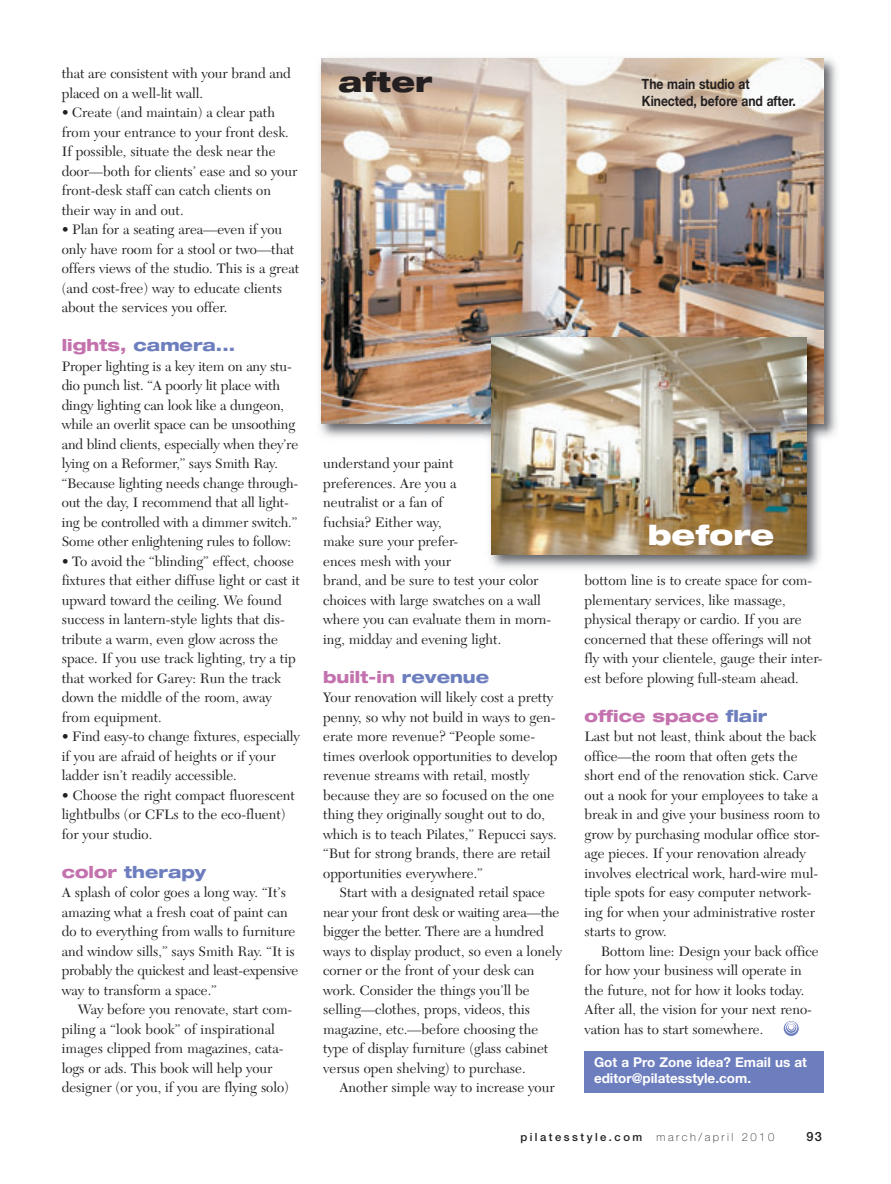
<style>
.page{position:relative;width:891px;height:1184px;background:#fff}
.page>*{position:absolute;margin:0;border:0;box-sizing:border-box;transform-origin:0 0}
.t1{font:900 expanded 27.45px "Helvetica Neue";color:#fff}
.t2{font:900 expanded 27.45px "Helvetica Neue";color:#231f20}
.t3{font:800 expanded 16.5px "Helvetica Neue";color:#c372ae}
.t4{font:800 expanded 16.5px "Helvetica Neue";color:#6d7ebe}
.t5{font:14.25px/19.5px "New Caledonia";color:#231f20}
.t6{font:700 14.25px/16.5px "Helvetica Neue LT";color:#231f20;scale:.85 1}
.t7{font:700 13.5px/16.2px "Helvetica Neue LT";color:#fff}
.t8{font:500 12.75px "Helvetica Neue LT";color:#231f20}
.t9{font:500 11.25px "Helvetica Neue LT";letter-spacing:.22em;color:#231f20}
.t10{font:100 11.25px "Helvetica Neue LT";letter-spacing:.22em;color:#231f20}
.s1{color:#c372ae}
.s2{color:#6d7ebe}
</style>
<div class="page">
<img style="left:320px;top:58px;width:517px;height:380px">
<img style="left:321px;top:59px;width:503px;height:365px">
<img style="left:484px;top:331px;width:342px;height:237px">
<img style="left:492px;top:338px;width:315px;height:216px">
<svg style="left:784px;top:1021px;width:15px;height:15px"></svg>
<svg style="left:785px;top:1021px;width:12px;height:12px"></svg>
<svg style="left:786px;top:1022px;width:10px;height:11px"></svg>
<svg style="left:787px;top:1023px;width:8px;height:8px"></svg>
<svg style="left:789px;top:1024px;width:5px;height:5px"></svg>
<div style="left:584px;top:1051px;width:240px;height:41px;background:#6d7ebe"></div>
<p class="t5" style="left:62px;top:65px;width:231px">that are consistent with your brand and placed on a well-lit wall.</p>
<p class="t5" style="left:62px;top:104px;width:237px">• Create (and maintain) a clear path from your entrance to your front desk.<br>If possible, situate the desk near the door—both for clients’ ease and so your front-desk staff can catch clients on their way in and out.</p>
<p class="t5" style="left:62px;top:221px;width:239px">• Plan for a seating area—even if you only have room for a stool or two—that offers views of the studio. This is a great (and cost-free) way to educate clients about the services you offer.</p>
<p class="t4" style="left:62px;top:339px;width:175px"><span class="s1">lights,</span> camera...</p>
<p class="t5" style="left:62px;top:358px;width:238px">Proper lighting is a key item on any stu&shy;dio punch list. “A poorly lit place with dingy lighting can look like a dungeon, while an overlit space can be unsoothing and blind clients, especially when they’re lying on a Reformer,” says Smith Ray. “Because lighting needs change through&shy;out the day, I recommend that all light&shy;ing be controlled with a dimmer switch.” Some other enlightening rules to follow:</p>
<p class="t5" style="left:62px;top:553px;width:240px">• To avoid the “blinding” effect, choose fixtures that either diffuse light or cast it upward toward the ceiling. We found success in lantern-style lights that dis&shy;tribute a warm, even glow across the space. If you use track lighting, try a tip that worked for Garey: Run the track down the middle of the room, away from equipment.</p>
<p class="t5" style="left:62px;top:728px;width:240px">• Find easy-to change fixtures, especially if you are afraid of heights or if your ladder isn’t readily accessible.</p>
<p class="t5" style="left:62px;top:787px;width:235px">• Choose the right compact fluorescent lightbulbs (or CFLs to the eco-fluent) for your studio.</p>
<p class="t4" style="left:62px;top:866px;width:146px"><span class="s1">color</span> therapy</p>
<p class="t5" style="left:62px;top:884px;width:226px">A splash of color goes a long way. “It’s</p>
<p class="t5" style="left:62px;top:904px;width:228px">amazing what a fresh coat of paint can</p>
<p class="t5" style="left:62px;top:923px;width:235px">do to everything from walls to furniture</p>
<p class="t5" style="left:62px;top:943px;width:235px">and window sills,” says Smith Ray. “It is</p>
<p class="t5" style="left:62px;top:962px;width:238px">probably the quickest and least-expensive</p>
<p class="t5" style="left:62px;top:982px;width:157px">way to transform a space.”</p>
<p class="t5" style="left:78px;top:1001px;width:216px">Way before you renovate, start com-</p>
<p class="t5" style="left:62px;top:1021px;width:215px">piling a “look book” of inspirational</p>
<p class="t5" style="left:62px;top:1040px;width:223px">images clipped from magazines, cata-</p>
<p class="t5" style="left:62px;top:1060px;width:212px">logs or ads. This book will help your</p>
<p class="t5" style="left:62px;top:1079px;width:229px">designer (or you, if you are flying solo)</p>
<p class="t2" style="left:339px;top:72px;width:95px">after</p>
<p class="t6" style="left:642px;top:77px;width:182px">The main studio at<br>Kinected, before and after.</p>
<p class="t5" style="left:323px;top:455px;width:230px">understand your paint<br>preferences. Are you a<br>neutralist or a fan of<br>fuchsia? Either way,<br>make sure your prefer-<br>ences mesh with your<br>brand, and be sure to test your color choices with large swatches on a wall where you can evaluate them in morn&shy;ing, midday and evening light.</p>
<p class="t3" style="left:323px;top:671px;width:167px">built-in <span class="s2">revenue</span></p>
<p class="t5" style="left:323px;top:689px;width:231px">Your renovation will likely cost a pretty</p>
<p class="t5" style="left:323px;top:709px;width:234px">penny, so why not build in ways to gen-</p>
<p class="t5" style="left:323px;top:728px;width:213px">erate more revenue? “People some-</p>
<p class="t5" style="left:323px;top:748px;width:236px">times overlook opportunities to develop</p>
<p class="t5" style="left:323px;top:767px;width:208px">revenue streams with retail, mostly</p>
<p class="t5" style="left:323px;top:787px;width:233px">because they are so focused on the one</p>
<p class="t5" style="left:323px;top:806px;width:223px">thing they originally sought out to do,</p>
<p class="t5" style="left:323px;top:826px;width:235px">which is to teach Pilates,” Repucci says.</p>
<p class="t5" style="left:323px;top:845px;width:229px">“But for strong brands, there are retail</p>
<p class="t5" style="left:323px;top:865px;width:161px">opportunities everywhere.”</p>
<p class="t5" style="left:339px;top:884px;width:207px">Start with a designated retail space</p>
<p class="t5" style="left:323px;top:904px;width:238px">near your front desk or waiting area—the</p>
<p class="t5" style="left:323px;top:923px;width:222px">bigger the better. There are a hundred</p>
<p class="t5" style="left:323px;top:943px;width:240px">ways to display product, so even a lonely</p>
<p class="t5" style="left:323px;top:962px;width:213px">corner or the front of your desk can</p>
<p class="t5" style="left:323px;top:982px;width:208px">work. Consider the things you’ll be</p>
<p class="t5" style="left:323px;top:1001px;width:208px">selling—clothes, props, videos, this</p>
<p class="t5" style="left:323px;top:1021px;width:217px">magazine, etc.—before choosing the</p>
<p class="t5" style="left:323px;top:1040px;width:227px">type of display furniture (glass cabinet</p>
<p class="t5" style="left:323px;top:1060px;width:204px">versus open shelving) to purchase.</p>
<p class="t5" style="left:339px;top:1079px;width:217px">Another simple way to increase your</p>
<p class="t1" style="left:648px;top:524px;width:128px">before</p>
<p class="t5" style="left:585px;top:572px;width:240px">bottom line is to create space for com&shy;plementary services, like massage, physical therapy or cardio. If you are concerned that these offerings will not fly with your clientele, gauge their inter&shy;est before plowing full-steam ahead.</p>
<p class="t3" style="left:585px;top:710px;width:184px">office space <span class="s2">flair</span></p>
<p class="t5" style="left:585px;top:728px;width:233px">Last but not least, think about the back</p>
<p class="t5" style="left:585px;top:748px;width:214px">office—the room that often gets the</p>
<p class="t5" style="left:585px;top:767px;width:235px">short end of the renovation stick. Carve</p>
<p class="t5" style="left:585px;top:787px;width:235px">out a nook for your employees to take a</p>
<p class="t5" style="left:585px;top:806px;width:237px">break in and give your business room to</p>
<p class="t5" style="left:585px;top:826px;width:237px">grow by purchasing modular office stor-</p>
<p class="t5" style="left:585px;top:845px;width:223px">age pieces. If your renovation already</p>
<p class="t5" style="left:585px;top:865px;width:235px">involves electrical work, hard-wire mul-</p>
<p class="t5" style="left:585px;top:884px;width:229px">tiple spots for easy computer network-</p>
<p class="t5" style="left:585px;top:904px;width:232px">ing for when your administrative roster</p>
<p class="t5" style="left:585px;top:923px;width:84px">starts to grow.</p>
<p class="t5" style="left:601px;top:943px;width:219px">Bottom line: Design your back office</p>
<p class="t5" style="left:585px;top:962px;width:219px">for how your business will operate in</p>
<p class="t5" style="left:585px;top:982px;width:221px">the future, not for how it looks today.</p>
<p class="t5" style="left:585px;top:1001px;width:229px">After all, the vision for your next reno-</p>
<p class="t5" style="left:585px;top:1021px;width:180px">vation has to start somewhere.</p>
<p class="t7" style="left:594px;top:1055px;width:214px">Got a Pro Zone idea? Email us at editor@pilatesstyle.com.</p>
<p class="t9" style="left:520px;top:1133px;width:123px">pilatesstyle.com</p>
<p class="t10" style="left:657px;top:1133px;width:119px">march/april 2010</p>
<p class="t8" style="left:806px;top:1132px;width:17px">93</p>
</div>
